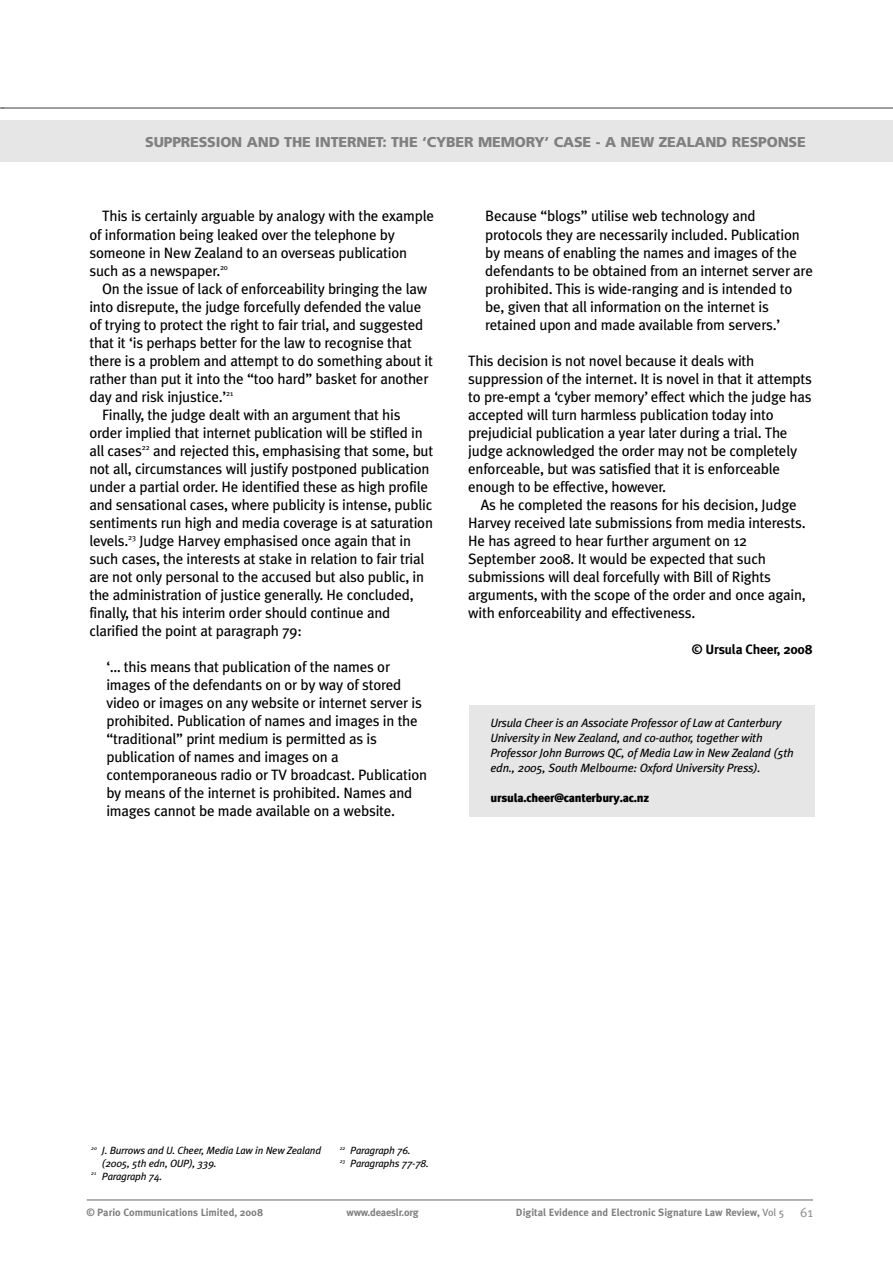
<style>
.page{position:relative;width:893px;height:1263px;background:#fff}
.page>*{position:absolute;margin:0;border:0;box-sizing:border-box;transform-origin:0 0}
.t1{font:15px/18px "Meta Plus";letter-spacing:-.015em;color:#000}
.t2{font:900 14.25px "Frutiger";letter-spacing:-.01em;color:#808080}
.t3{font:700 13.5px "Meta Plus";letter-spacing:-.015em;color:#000}
.t4{font:italic 12px/15px "Meta Plus";letter-spacing:-.015em;color:#000}
.t5{font:900 12px "Meta Plus";letter-spacing:-.015em;color:#000}
.t6{font:italic 10.5px/12.6px "Meta Plus";letter-spacing:-.015em;color:#000}
.t7{font:700 10.5px "Meta Plus";color:#808080}
.t8{font:700 10.5px "Meta Plus";letter-spacing:-.02em;color:#808080}
.s1{font-weight:400}
.s2{font-weight:400;font-size:13.5px;color:#999}
</style>
<div class="page">
<hr style="left:0;top:120px;width:4px;height:42px;background:#e6e6e6">
<hr style="left:87px;top:1199px;width:726px;height:2px;background:#999">
<hr style="left:1px;top:107px;width:892px;height:2px;background:#808080">
<div style="left:1px;top:120px;width:892px;height:42px;background:#e6e6e6"></div>
<div style="left:469px;top:705px;width:345px;height:111px;background:#e6e6e6"></div>
<p class="t2" style="left:145px;top:137px;width:662px">SUPPRESSION AND THE INTERNET: THE ‘CYBER MEMORY’ CASE - A NEW ZEALAND RESPONSE</p>
<p class="t1" style="left:89px;top:207px;width:346px;text-indent:13px">This is certainly arguable by analogy with the example of information being leaked over the telephone by someone in New Zealand to an overseas publication such as a newspaper.<sup>20</sup></p>
<p class="t1" style="left:102px;top:279px;width:327px">On the issue of lack of enforceability bringing the law</p>
<p class="t1" style="left:89px;top:297px;width:334px">into disrepute, the judge forcefully defended the value</p>
<p class="t1" style="left:89px;top:315px;width:336px">of trying to protect the right to fair trial, and suggested</p>
<p class="t1" style="left:89px;top:333px;width:324px">that it ‘is perhaps better for the law to recognise that</p>
<p class="t1" style="left:89px;top:351px;width:345px">there is a problem and attempt to do something about it</p>
<p class="t1" style="left:89px;top:369px;width:341px">rather than put it into the “too hard” basket for another</p>
<p class="t1" style="left:89px;top:387px;width:145px">day and risk injustice.’<sup>21</sup></p>
<p class="t1" style="left:102px;top:405px;width:300px">Finally, the judge dealt with an argument that his</p>
<p class="t1" style="left:89px;top:423px;width:335px">order implied that internet publication will be stifled in</p>
<p class="t1" style="left:89px;top:441px;width:345px">all cases<sup>22</sup> and rejected this, emphasising that some, but</p>
<p class="t1" style="left:89px;top:459px;width:342px">not all, circumstances will justify postponed publication</p>
<p class="t1" style="left:89px;top:477px;width:340px">under a partial order. He identified these as high profile</p>
<p class="t1" style="left:89px;top:495px;width:344px">and sensational cases, where publicity is intense, public</p>
<p class="t1" style="left:89px;top:513px;width:345px">sentiments run high and media coverage is at saturation</p>
<p class="t1" style="left:89px;top:531px;width:323px">levels.<sup>23</sup> Judge Harvey emphasised once again that in</p>
<p class="t1" style="left:89px;top:549px;width:337px">such cases, the interests at stake in relation to fair trial</p>
<p class="t1" style="left:89px;top:567px;width:336px">are not only personal to the accused but also public, in</p>
<p class="t1" style="left:89px;top:585px;width:326px">the administration of justice generally. He concluded,</p>
<p class="t1" style="left:89px;top:603px;width:302px">finally, that his interim order should continue and</p>
<p class="t1" style="left:89px;top:621px;width:214px">clarified the point at paragraph 79:</p>
<p class="t1" style="left:106px;top:657px;width:322px">‘… this means that publication of the names or images of the defendants on or by way of stored video or images on any website or internet server is prohibited. Publication of names and images in the “traditional” print medium is permitted as is publication of names and images on a contemporaneous radio or TV broadcast. Publication by means of the internet is prohibited. Names and images cannot be made available on a website.</p>
<p class="t1" style="left:485px;top:207px;width:329px">Because “blogs” utilise web technology and protocols they are necessarily included. Publication by means of enabling the names and images of the defendants to be obtained from an internet server are prohibited. This is wide-ranging and is intended to be, given that all information on the internet is retained upon and made available from servers.’</p>
<p class="t1" style="left:468px;top:351px;width:345px">This decision is not novel because it deals with suppression of the internet. It is novel in that it attempts to pre-empt a ‘cyber memory’ effect which the judge has accepted will turn harmless publication today into prejudicial publication a year later during a trial. The judge acknowledged the order may not be completely enforceable, but was satisfied that it is enforceable enough to be effective, however.</p>
<p class="t1" style="left:468px;top:495px;width:339px;text-indent:13px">As he completed the reasons for his decision, Judge Harvey received late submissions from media interests.<br>He has agreed to hear further argument on 12<br>September 2008. It would be expected that such submissions will deal forcefully with Bill of Rights arguments, with the scope of the order and once again, with enforceability and effectiveness.</p>
<p class="t3" style="left:692px;top:641px;width:122px">© Ursula Cheer, 2008</p>
<p class="t4" style="left:490px;top:715px;width:305px">Ursula Cheer is an Associate Professor of Law at Canterbury University in New Zealand, and co-author, together with Professor John Burrows QC, of Media Law in New Zealand (5th edn., 2005, South Melbourne: Oxford University Press).</p>
<p class="t5" style="left:490px;top:791px;width:160px">ursula.cheer@canterbury.ac.nz</p>
<p class="t6" style="left:91px;top:1144px;width:231px"><sup>20</sup> J. Burrows and U. Cheer, Media Law in New Zealand</p>
<p class="t6" style="left:102px;top:1157px;width:116px">(2005, 5th edn, OUP), 339.</p>
<p class="t6" style="left:91px;top:1169px;width:72px"><sup>21</sup> Paragraph 74.</p>
<p class="t6" style="left:340px;top:1144px;width:91px"><sup>22</sup> Paragraph 76.<br><sup>23</sup> Paragraphs 77-78.</p>
<p class="t7" style="left:86px;top:1206px;width:179px">© Pario Communications Limited, 2008</p>
<p class="t8" style="left:346px;top:1206px;width:74px">www.deaeslr.org</p>
<p class="t7" style="left:516px;top:1206px;width:298px">Digital Evidence and Electronic Signature Law Review, <span class="s1">Vol 5</span> <span class="s2">61</span></p>
</div>
